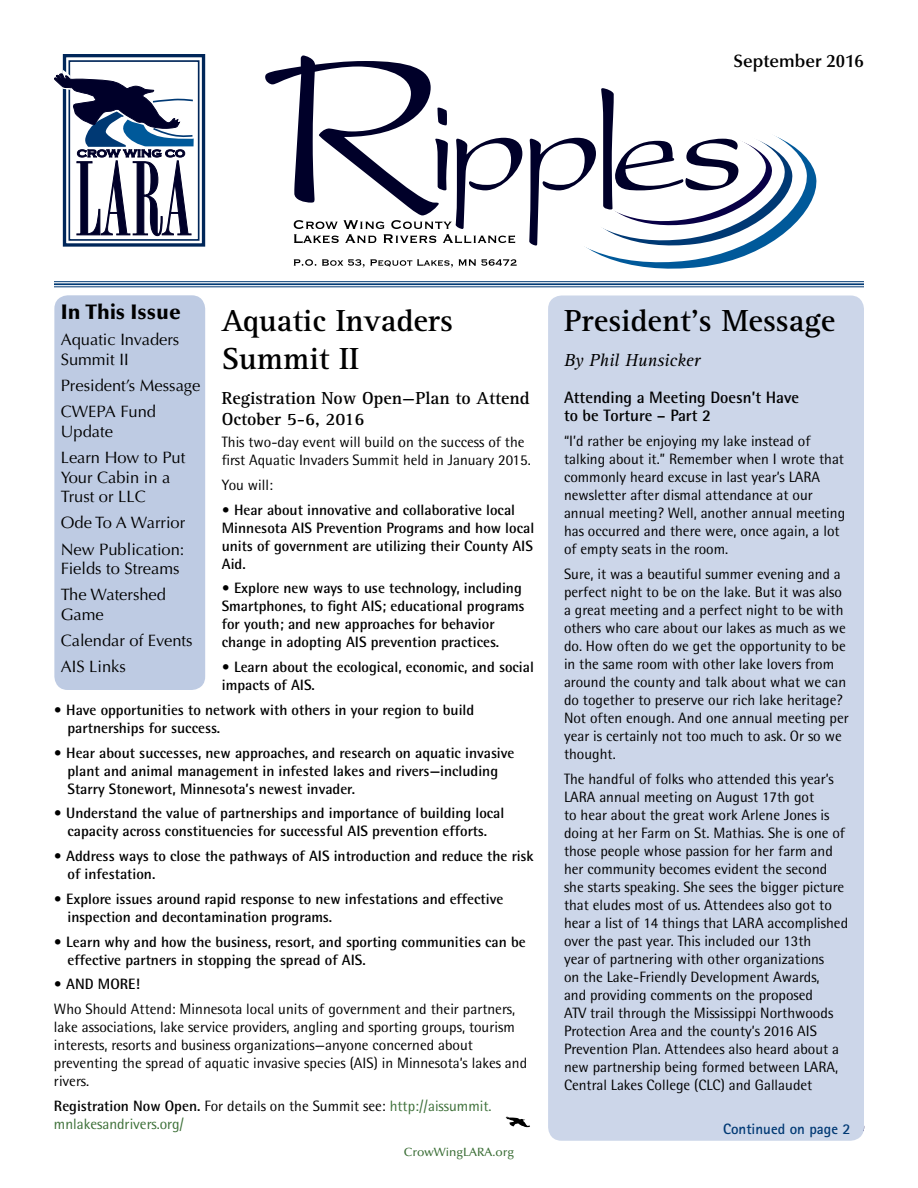
<style>
.page{position:relative;width:918px;height:1188px;background:#fff}
.page>*{position:absolute;margin:0;border:0;box-sizing:border-box;transform-origin:0 0}
.t1{font:700 31.5px/37.8px "Rotis Serif";color:#000}
.t2{font:900 21px "Optima";color:#000}
.t3{font:700 18px/21px "Rotis Serif";color:#000}
.t4{font:italic 18px "Rotis Serif";color:#000}
.t5{font:600 18px "Optima";color:#000}
.t6{font:16.5px/26.2px "Optima";color:#000}
.t7{font:700 16.5px/18px "Rotis Semi Sans";color:#000}
.t8{font:15px/18px "Rotis Semi Sans";color:#000}
.t9{font:700 15px/18px "Rotis Semi Sans";color:#000}
.t10{font:15px/18px "Rotis Semi Sans";color:#3b6e36}
.t11{font:700 15px "Rotis Sans Serif";color:#003974}
.t12{font:500 12px "Optima";color:#3b6e36}
.s1{font-weight:700;color:#000}
.s2{color:#000}
</style>
<div class="page">
<div style="left:63px;top:54px;width:142px;height:193px;border:3px solid #002659"></div>
<div style="left:68px;top:60px;width:132px;height:181px;border:2px solid #002659"></div>
<svg style="left:54px;top:70px;width:140px;height:166px"></svg>
<svg style="left:529px;top:88px;width:288px;height:181px"></svg>
<svg style="left:294px;top:259px;width:22px;height:7px"></svg>
<svg style="left:322px;top:259px;width:131px;height:8px"></svg>
<svg style="left:459px;top:259px;width:58px;height:7px"></svg>
<svg style="left:265px;top:56px;width:257px;height:187px"></svg>
<div style="left:548px;top:296px;width:316px;height:845px;background:#ccd6e9;border-radius:14px"></div>
<div style="left:54px;top:295px;width:151px;height:395px;background:#becbe3;border-radius:14px"></div>
<hr style="left:54px;top:281px;width:810px;height:1px;background:#003974">
<hr style="left:54px;top:283px;width:810px;height:2px;background:#003974">
<hr style="left:54px;top:286px;width:810px;height:1px;background:#003974">
<svg style="left:506px;top:1117px;width:24px;height:10px"></svg>
<p class="t5" style="left:734px;top:51px;width:132px">September 2016</p>
<h2 class="t2" style="left:61px;top:300px;width:121px">In This Issue</h2>
<p class="t6" style="left:61px;top:330px;width:120px;line-height:19.5px">Aquatic Invaders<br>Summit II</p>
<p class="t6" style="left:61px;top:373px;width:141px">President’s Message<br>CWEPA Fund</p>
<p class="t6" style="left:61px;top:418px;width:126px">Update<br>Learn How to Put</p>
<p class="t6" style="left:61px;top:467px;width:111px;line-height:19.5px">Your Cabin in a<br>Trust or LLC</p>
<p class="t6" style="left:61px;top:510px;width:126px">Ode To A Warrior<br>New Publication:</p>
<p class="t6" style="left:61px;top:556px;width:120px">Fields to Streams<br>The Watershed</p>
<p class="t6" style="left:61px;top:601px;width:133px">Game<br>Calendar of Events<br>AIS Links</p>
<h1 class="t1" style="left:222px;top:303px;width:233px">Aquatic Invaders<br>Summit II</h1>
<p class="t3" style="left:222px;top:388px;width:309px">Registration Now Open—Plan to Attend<br>October 5-6, 2016</p>
<p class="t8" style="left:222px;top:433px;width:310px">This two-day event will build on the success of the first Aquatic Invaders Summit held in January 2015.</p>
<p class="t8" style="left:222px;top:476px;width:53px">You will:</p>
<p class="t9" style="left:222px;top:500px;width:314px">• Hear about innovative and collaborative local Minnesota AIS Prevention Programs and how local units of government are utilizing their County AIS Aid.</p>
<p class="t9" style="left:222px;top:579px;width:304px">• Explore new ways to use technology, including Smartphones, to fight AIS; educational programs for youth; and new approaches for behavior change in adopting AIS prevention practices.</p>
<p class="t9" style="left:222px;top:658px;width:314px">• Learn about the ecological, economic, and social impacts of AIS.</p>
<p class="t9" style="left:67px;top:701px;width:408px;text-indent:-14px">• Have opportunities to network with others in your region to build partnerships for success.</p>
<p class="t9" style="left:67px;top:743px;width:448px;text-indent:-14px">• Hear about successes, new approaches, and research on aquatic invasive plant and animal management in infested lakes and rivers—including<br>Starry Stonewort, Minnesota’s newest invader.</p>
<p class="t9" style="left:54px;top:804px;width:452px;text-align:center">• Understand the value of partnerships and importance of building local capacity across constituencies for successful AIS prevention efforts.</p>
<p class="t9" style="left:67px;top:847px;width:468px;text-indent:-14px">• Address ways to close the pathways of AIS introduction and reduce the risk of infestation.</p>
<p class="t9" style="left:67px;top:890px;width:437px;text-indent:-14px">• Explore issues around rapid response to new infestations and effective inspection and decontamination programs.</p>
<p class="t9" style="left:67px;top:932px;width:460px;text-indent:-14px">• Learn why and how the business, resort, and sporting communities can be effective partners in stopping the spread of AIS.</p>
<p class="t9" style="left:54px;top:975px;width:87px">• AND MORE!</p>
<p class="t8" style="left:54px;top:1000px;width:475px">Who Should Attend: Minnesota local units of government and their partners, lake associations, lake service providers, angling and sporting groups, tourism interests, resorts and business organizations—anyone concerned about preventing the spread of aquatic invasive species (AIS) in Minnesota’s lakes and rivers.</p>
<p class="t10" style="left:54px;top:1097px;width:439px"><span class="s1">Registration Now Open.</span> <span class="s2">For details on the Summit see:</span> http://aissummit. mnlakesandrivers.org/</p>
<p class="t12" style="left:404px;top:1145px;width:112px">CrowWingLARA.org</p>
<h1 class="t1" style="left:564px;top:303px;width:273px">President’s Message</h1>
<p class="t4" style="left:564px;top:350px;width:138px">By Phil Hunsicker</p>
<p class="t7" style="left:564px;top:389px;width:237px">Attending a Meeting Doesn’t Have to be Torture – Part 2</p>
<p class="t8" style="left:564px;top:432px;width:283px">“I’d rather be enjoying my lake instead of talking about it.” Remember when I wrote that commonly heard excuse in last year’s LARA newsletter after dismal attendance at our annual meeting? Well, another annual meeting has occurred and there were, once again, a lot of empty seats in the room.</p>
<p class="t8" style="left:564px;top:565px;width:286px">Sure, it was a beautiful summer evening and a perfect night to be on the lake. But it was also a great meeting and a perfect night to be with others who care about our lakes as much as we do. How often do we get the opportunity to be in the same room with other lake lovers from around the county and talk about what we can do together to preserve our rich lake heritage?<br>Not often enough. And one annual meeting per year is certainly not too much to ask. Or so we thought.</p>
<p class="t8" style="left:564px;top:770px;width:286px">The handful of folks who attended this year’s LARA annual meeting on August 17th got<br>to hear about the great work Arlene Jones is doing at her Farm on St. Mathias. She is one of those people whose passion for her farm and her community becomes evident the second she starts speaking. She sees the bigger picture that eludes most of us. Attendees also got to hear a list of 14 things that LARA accomplished over the past year. This included our 13th<br>year of partnering with other organizations<br>on the Lake-Friendly Development Awards,<br>and providing comments on the proposed<br>ATV trail through the Mississippi Northwoods Protection Area and the county’s 2016 AIS Prevention Plan. Attendees also heard about a new partnership being formed between LARA, Central Lakes College (CLC) and Gallaudet</p>
<p class="t11" style="left:723px;top:1119px;width:129px">Continued on page 2</p>
</div>
